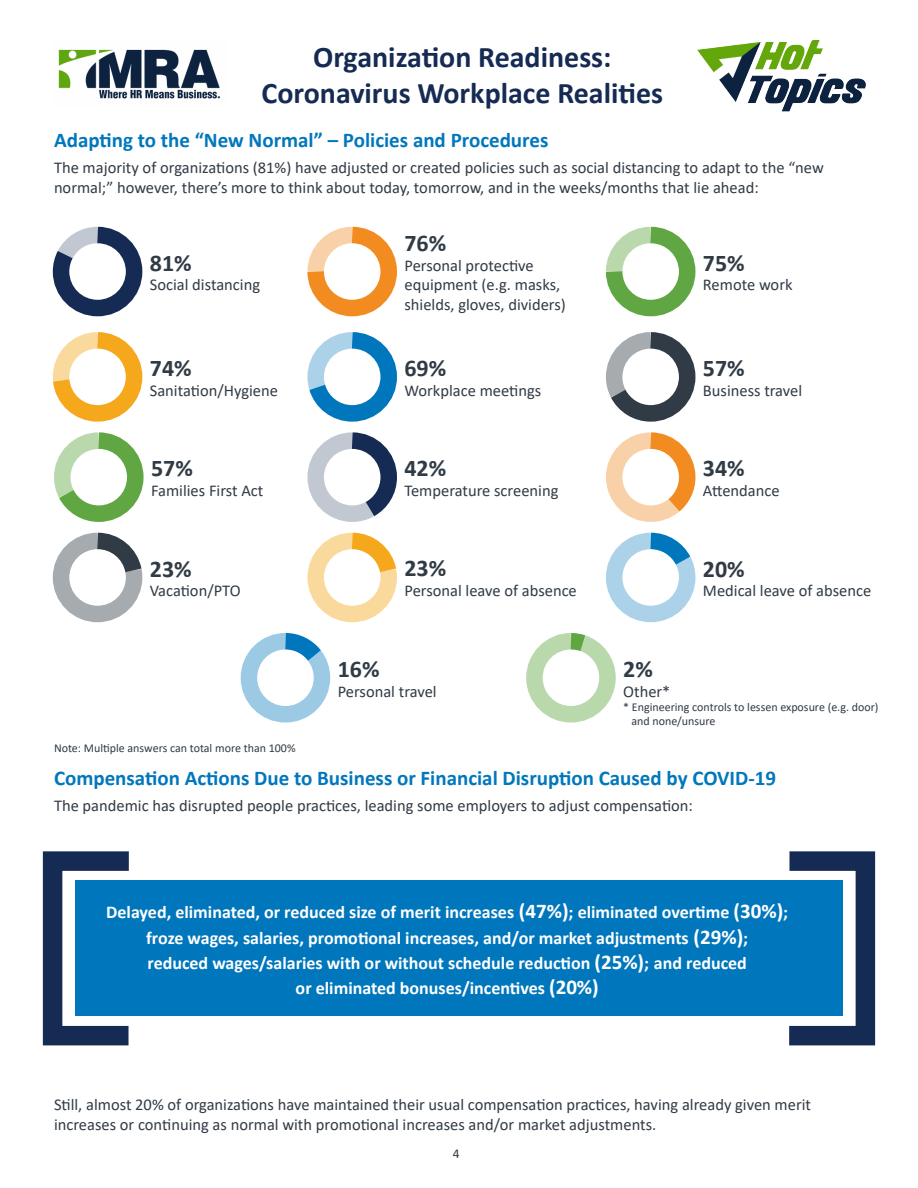
<style>
.page{position:relative;width:918px;height:1188px;background:#fff}
.page>*{position:absolute;margin:0;border:0;box-sizing:border-box;transform-origin:0 0}
.t1{font:700 30px/36px "Calibri";color:#162b53;text-align:center}
.Subheader{font:700 24px "Calibri";color:#313b45}
.Subheader-2{font:700 21px "Calibri";color:#0077bd}
.Body{font:700 18px/25.2px "Calibri";color:#fff;text-align:center}
.Body-2{font:16.5px/19.8px "Calibri";color:#313b45}
.t2{font:13.5px "Calibri";color:#313b45}
.t3{font:12px/14.4px "Calibri";color:#313b45}
.s1{font-size:21px}
</style>
<div class="page">
<img style="left:697px;top:40px;width:168px;height:71px">
<img style="left:58px;top:49px;width:162px;height:50px">
<div style="left:75px;top:880px;width:767px;height:136px;background:#0077bd"></div>
<div style="left:43px;top:851px;width:96px;height:194px;border:20px solid #162b53"></div>
<div style="left:779px;top:851px;width:96px;height:194px;border:20px solid #162b53"></div>
<svg style="left:52px;top:226px;width:92px;height:397px"></svg>
<svg style="left:240px;top:226px;width:157px;height:497px"></svg>
<svg style="left:526px;top:226px;width:170px;height:497px"></svg>
<h1 class="t1" style="left:261px;top:38px;width:403px">Organization Readiness:<br>Coronavirus Workplace Realities</h1>
<p class="Subheader-2" style="left:54px;top:125px;width:496px">Adapting to the “New Normal” – Policies and Procedures</p>
<p class="Body-2" style="left:54px;top:157px;width:771px">The majority of organizations (81%) have adjusted or created policies such as social distancing to adapt to the “new normal;” however, there’s more to think about today, tomorrow, and in the weeks/months that lie ahead:</p>
<p class="Subheader" style="left:150px;top:246px;width:43px">81%</p>
<p class="Body-2" style="left:150px;top:275px;width:112px">Social distancing</p>
<p class="Subheader" style="left:150px;top:351px;width:43px">74%</p>
<p class="Body-2" style="left:150px;top:380px;width:130px">Sanitation/Hygiene</p>
<p class="Subheader" style="left:151px;top:451px;width:43px">57%</p>
<p class="Body-2" style="left:151px;top:480px;width:114px">Families First Act</p>
<p class="Subheader" style="left:150px;top:552px;width:43px">23%</p>
<p class="Body-2" style="left:150px;top:581px;width:92px">Vacation/PTO</p>
<p class="t3" style="left:54px;top:740px;width:243px">Note: Multiple answers can total more than 100%</p>
<p class="Subheader" style="left:404px;top:226px;width:43px">76%</p>
<p class="Body-2" style="left:404px;top:255px;width:163px">Personal protective equipment (e.g. masks, shields, gloves, dividers)</p>
<p class="Subheader" style="left:703px;top:246px;width:43px">75%</p>
<p class="Body-2" style="left:703px;top:275px;width:91px">Remote work</p>
<p class="Subheader" style="left:404px;top:351px;width:43px">69%</p>
<p class="Body-2" style="left:404px;top:380px;width:138px">Workplace meetings</p>
<p class="Subheader" style="left:703px;top:351px;width:43px">57%</p>
<p class="Body-2" style="left:703px;top:380px;width:101px">Business travel</p>
<p class="Subheader" style="left:404px;top:451px;width:43px">42%</p>
<p class="Body-2" style="left:404px;top:480px;width:155px">Temperature screening</p>
<p class="Subheader" style="left:703px;top:451px;width:43px">34%</p>
<p class="Body-2" style="left:703px;top:480px;width:78px">Attendance</p>
<p class="Subheader" style="left:404px;top:551px;width:43px">23%</p>
<p class="Body-2" style="left:404px;top:580px;width:174px">Personal leave of absence</p>
<p class="Subheader" style="left:703px;top:552px;width:43px">20%</p>
<p class="Body-2" style="left:703px;top:581px;width:170px">Medical leave of absence</p>
<p class="Subheader" style="left:338px;top:652px;width:43px">16%</p>
<p class="Body-2" style="left:338px;top:681px;width:100px">Personal travel</p>
<p class="Subheader" style="left:623px;top:652px;width:31px">2%</p>
<p class="Body-2" style="left:623px;top:681px;width:49px">Other*</p>
<p class="t3" style="left:631px;top:700px;width:249px;text-indent:-8px">* Engineering controls to lessen exposure (e.g. door) and none/unsure</p>
<p class="Subheader-2" style="left:54px;top:763px;width:724px">Compensation Actions Due to Business or Financial Disruption Caused by COVID-19</p>
<p class="Body-2" style="left:54px;top:795px;width:641px">The pandemic has disrupted people practices, leading some employers to adjust compensation:</p>
<p class="Body" style="left:106px;top:900px;width:683px">Delayed, eliminated, or reduced size of merit increases <span class="s1">(47%)</span>; eliminated overtime <span class="s1">(30%)</span>; froze wages, salaries, promotional increases, and/or market adjustments <span class="s1">(29%)</span>;<br>reduced wages/salaries with or without schedule reduction <span class="s1">(25%)</span>; and reduced<br>or eliminated bonuses/incentives <span class="s1">(20%)</span></p>
<p class="Body-2" style="left:54px;top:1095px;width:759px">Still, almost 20% of organizations have maintained their usual compensation practices, having already given merit increases or continuing as normal with promotional increases and/or market adjustments.</p>
<p class="t2" style="left:453px;top:1144px;width:8px">4</p>
</div>
